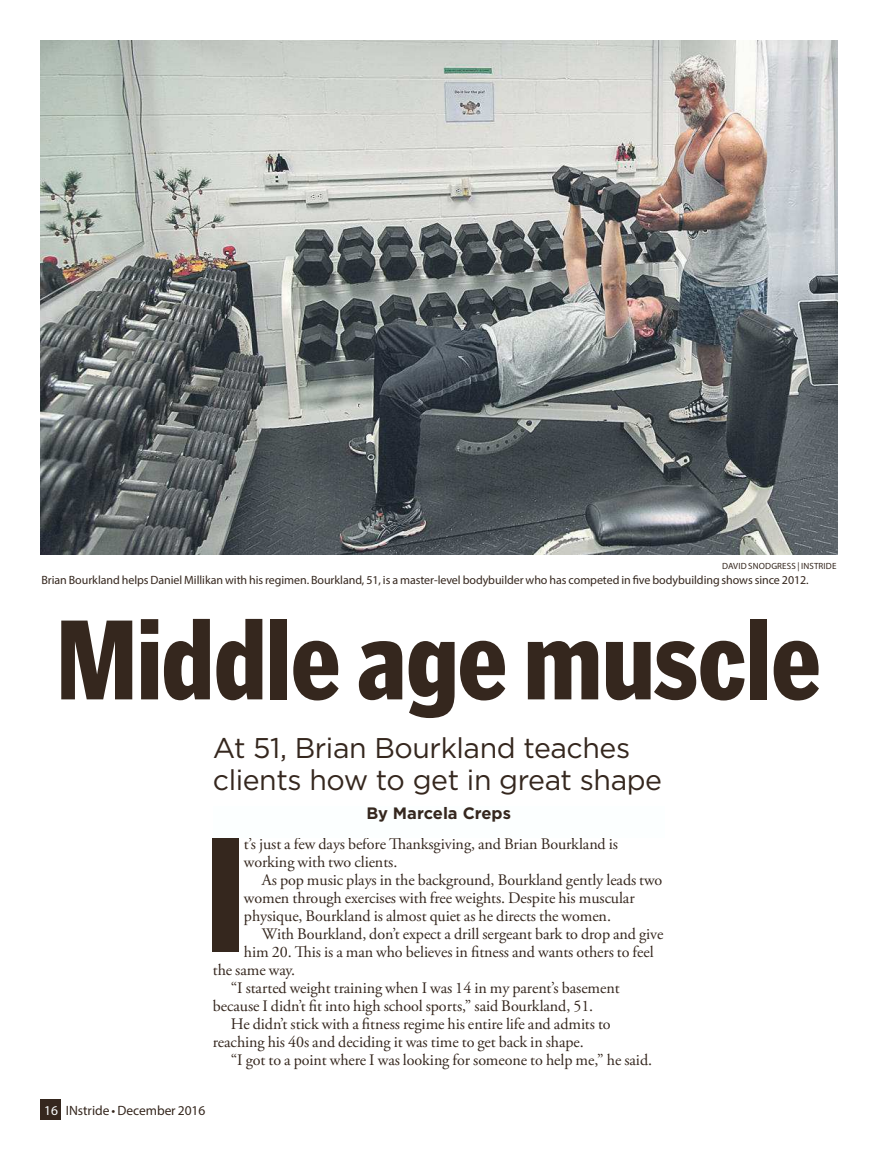
<style>
.page{position:relative;width:891px;height:1161px;background:#fff}
.page>*{position:absolute;margin:0;border:0;box-sizing:border-box;transform-origin:0 0}
.t1{font:900 160.35px "Poynter Gothic Text Cond";color:#35271e;scale:.93 1}
.t2{font:900 111.75px "Poynter Gothic Text Cond";color:#35271e;scale:.93 1}
.t3{font:28.5px/31.5px "Gotham";letter-spacing:-.015em;color:#35271e}
.t4{font:700 16.5px "Gotham";color:#35271e}
.t5{font:16.05px/18px "Adobe Garamond Pro";color:#35271e}
.t6{font:13.5px "Myriad Pro";color:#35271e}
.t7{font:12px "Myriad Pro";color:#35271e}
.t8{font:9px "Myriad Pro";letter-spacing:.015em;color:#35271e}
.s1{color:#fcffff}
</style>
<div class="page">
<div style="left:40px;top:1100px;width:21px;height:21px;background:#35271e"></div>
<img style="left:40px;top:40px;width:797px;height:515px">
<p class="t8" style="left:722px;top:562px;width:116px">DAVID SNODGRESS | INSTRIDE</p>
<p class="t7" style="left:41px;top:575px;width:769px">Brian Bourkland helps Daniel Millikan with his regimen. Bourkland, 51, is a master-level bodybuilder who has competed in five bodybuilding shows since 2012.</p>
<h2 class="t2" style="left:57px;top:618px;width:823px">Middle age muscle</h2>
<h3 class="t3" style="left:213px;top:734px;width:451px">At 51, Brian Bourkland teaches clients how to get in great shape</h3>
<p class="t4" style="left:366px;top:806px;width:146px">By Marcela Creps</p>
<p class="t5" style="left:244px;top:837px;width:376px">t’s just a few days before Thanksgiving, and Brian Bourkland is working with two clients.</p>
<p class="t5" style="left:244px;top:873px;width:420px;text-indent:18px">As pop music plays in the background, Bourkland gently leads two women through exercises with free weights. Despite his muscular physique, Bourkland is almost quiet as he directs the women.</p>
<p class="t5" style="left:262px;top:927px;width:403px">With Bourkland, don’t expect a drill sergeant bark to drop and give</p>
<p class="t5" style="left:244px;top:945px;width:411px">him 20. This is a man who believes in fitness and wants others to feel</p>
<p class="t5" style="left:213px;top:963px;width:84px">the same way.</p>
<p class="t5" style="left:231px;top:981px;width:390px">“I started weight training when I was 14 in my parent’s basement</p>
<p class="t5" style="left:213px;top:999px;width:382px">because I didn’t fit into high school sports,” said Bourkland, 51.</p>
<p class="t5" style="left:231px;top:1017px;width:381px">He didn’t stick with a fitness regime his entire life and admits to</p>
<p class="t5" style="left:213px;top:1035px;width:373px">reaching his 40s and deciding it was time to get back in shape.</p>
<p class="t5" style="left:231px;top:1053px;width:423px">“I got to a point where I was looking for someone to help me,” he said.</p>
<h1 class="t1" style="left:205px;top:835px;width:45px">I</h1>
<p class="t6" style="left:44px;top:1104px;width:163px"><span class="s1">16</span> INstride • December 2016</p>
</div>
